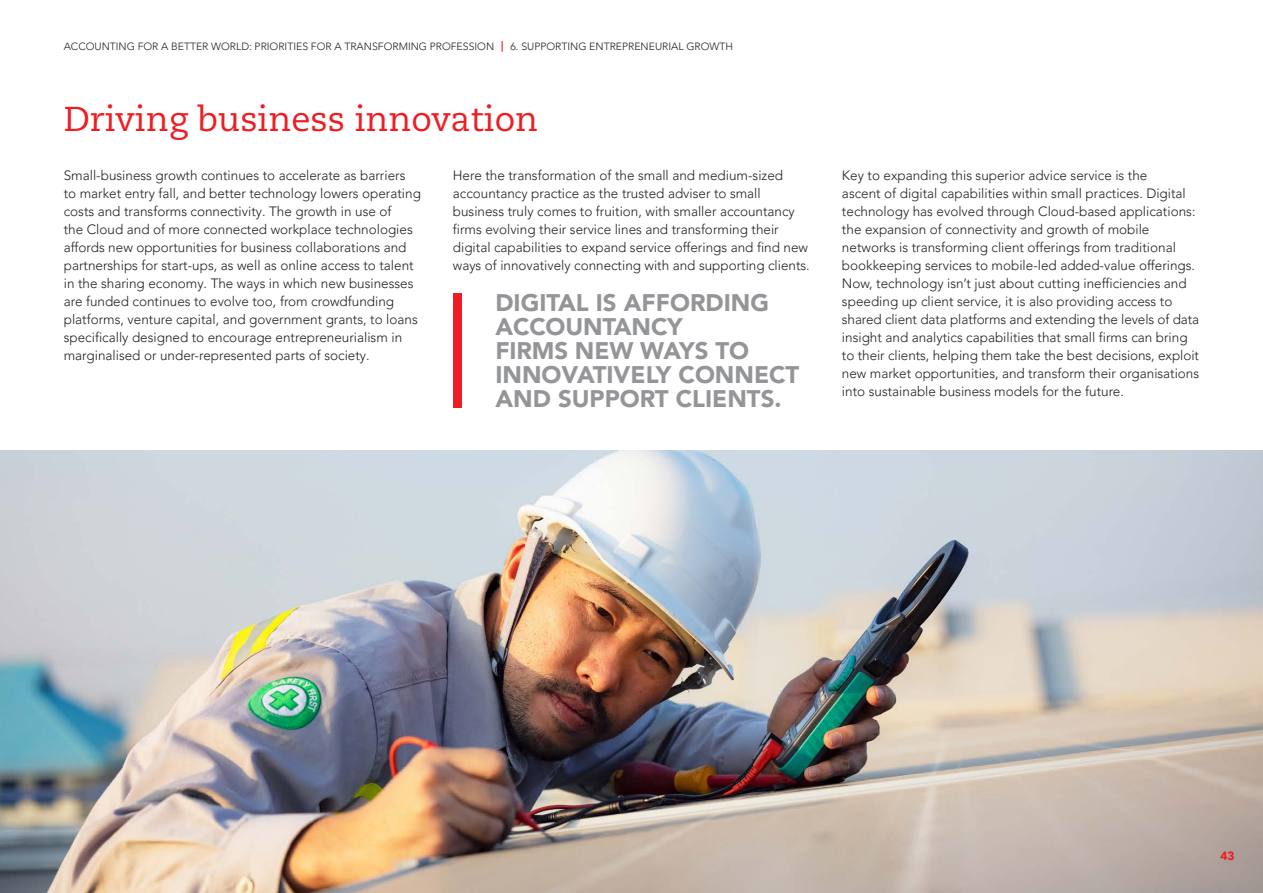
<style>
.page{position:relative;width:1263px;height:893px;background:#fff}
.page>*{position:absolute;margin:0;border:0;box-sizing:border-box;transform-origin:0 0}
.t1{font:34.5px "Caecilia";color:#ee1d23}
.t2{font:900 24px/24px "Avenir LT Pro";color:#939598}
.t3{font:300 13.5px/18px "Avenir LT Pro";color:#231f20}
.t4{font:900 12px "Avenir LT Pro";color:#ee1d23}
.t5{font:300 10.5px "Avenir LT Pro";color:#231f20}
.s1{font-weight:800;color:#ee1d23}
</style>
<div class="page">
<div style="left:453px;top:293px;width:8px;height:115px;background:#ee1d23"></div>
<img style="left:0;top:451px;width:1263px;height:442px">
<p class="t5" style="left:64px;top:41px;width:671px">ACCOUNTING FOR A BETTER WORLD: PRIORITIES FOR A TRANSFORMING PROFESSION <span class="s1">|</span> 6. SUPPORTING ENTREPRENEURIAL GROWTH</p>
<h1 class="t1" style="left:64px;top:100px;width:476px">Driving business innovation</h1>
<p class="t3" style="left:64px;top:167px;width:359px">Small-business growth continues to accelerate as barriers to market entry fall, and better technology lowers operating costs and transforms connectivity. The growth in use of<br>the Cloud and of more connected workplace technologies affords new opportunities for business collaborations and partnerships for start-ups, as well as online access to talent in the sharing economy. The ways in which new businesses are funded continues to evolve too, from crowdfunding platforms, venture capital, and government grants, to loans specifically designed to encourage entrepreneurialism in marginalised or under-represented parts of society.</p>
<p class="t3" style="left:453px;top:167px;width:358px">Here the transformation of the small and medium-sized accountancy practice as the trusted adviser to small business truly comes to fruition, with smaller accountancy firms evolving their service lines and transforming their digital capabilities to expand service offerings and find new ways of innovatively connecting with and supporting clients.</p>
<h2 class="t2" style="left:495px;top:291px;width:305px">DIGITAL IS AFFORDING<br>ACCOUNTANCY<br>FIRMS NEW WAYS TO<br>INNOVATIVELY CONNECT<br>AND SUPPORT CLIENTS.</h2>
<p class="t3" style="left:842px;top:167px;width:359px">Key to expanding this superior advice service is the<br>ascent of digital capabilities within small practices. Digital technology has evolved through Cloud-based applications: the expansion of connectivity and growth of mobile networks is transforming client offerings from traditional bookkeeping services to mobile-led added-value offerings.<br>Now, technology isn’t just about cutting inefficiencies and speeding up client service, it is also providing access to shared client data platforms and extending the levels of data insight and analytics capabilities that small firms can bring to their clients, helping them take the best decisions, exploit new market opportunities, and transform their organisations into sustainable business models for the future.</p>
<p class="t4" style="left:1220px;top:848px;width:16px">43</p>
</div>
